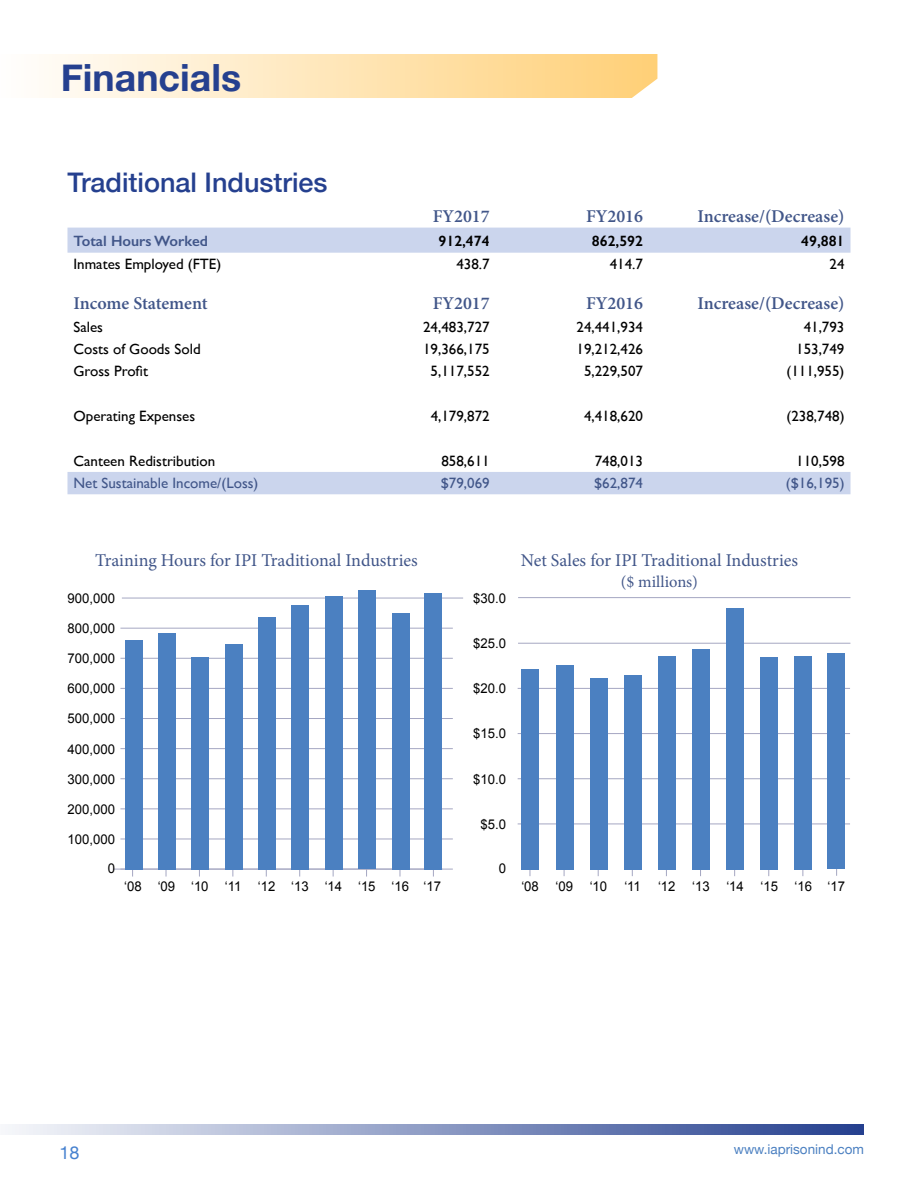
<style>
.page{position:relative;width:918px;height:1188px;background:#fff}
.page>*{position:absolute;margin:0;border:0;box-sizing:border-box;transform-origin:0 0}
.t1{font:700 37.5px "Helvetica Neue";color:#25408f}
.t2{font:500 27px "Helvetica Neue";color:#25408f}
.t3{font:600 18px "Minion Pro";color:#415689}
.t4{font:18px "Minion Pro";color:#415689}
.t5{font:18px "Helvetica Neue";color:#4681cf}
.t6{font:16.5px "Minion Pro";color:#415689}
.t7{font:15px "Gill Sans";color:#000}
.t8{font:15px "Gill Sans";color:#415689}
.t9{font:600 15px "Gill Sans";color:#000}
.t10{font:600 15px "Gill Sans";color:#415689}
.t11{font:13.5px "Arial";color:#000}
.t12{font:13.5px "Helvetica Neue";color:#4b80c1}
</style>
<div class="page">
<svg style="left:8px;top:1124px;width:856px;height:10px;background:#8c9ac3"></svg>
<hr style="left:518px;top:643px;width:332px;height:1px;background:#a5a7c2">
<svg style="left:68px;top:228px;width:782px;height:266px"></svg>
<hr style="left:122px;top:598px;width:341px;height:1px;background:#a5a7c2">
<hr style="left:518px;top:597px;width:333px;height:1px;background:#a5a7c2">
<hr style="left:120px;top:628px;width:333px;height:1px;background:#a5a7c2">
<hr style="left:518px;top:688px;width:332px;height:1px;background:#a5a7c2">
<hr style="left:120px;top:658px;width:333px;height:1px;background:#a5a7c2">
<hr style="left:120px;top:688px;width:333px;height:1px;background:#a5a7c2">
<hr style="left:518px;top:733px;width:332px;height:1px;background:#a5a7c2">
<hr style="left:120px;top:718px;width:333px;height:1px;background:#a5a7c2">
<hr style="left:120px;top:748px;width:333px;height:1px;background:#a5a7c2">
<hr style="left:518px;top:778px;width:332px;height:1px;background:#a5a7c2">
<hr style="left:120px;top:778px;width:333px;height:1px;background:#a5a7c2">
<hr style="left:120px;top:808px;width:333px;height:1px;background:#a5a7c2">
<hr style="left:518px;top:824px;width:332px;height:1px;background:#a5a7c2">
<hr style="left:120px;top:839px;width:333px;height:1px;background:#a5a7c2">
<hr style="left:120px;top:869px;width:333px;height:1px;background:#a5a7c2">
<hr style="left:113px;top:869px;width:329px;height:1px;background:#a5a7c2">
<div style="left:125px;top:640px;width:17px;height:229px;background:#4b80c1"></div>
<div style="left:522px;top:669px;width:17px;height:200px;background:#4b80c1"></div>
<div style="left:158px;top:633px;width:18px;height:236px;background:#4b80c1"></div>
<div style="left:556px;top:665px;width:17px;height:204px;background:#4b80c1"></div>
<div style="left:192px;top:657px;width:17px;height:212px;background:#4b80c1"></div>
<div style="left:590px;top:678px;width:17px;height:191px;background:#4b80c1"></div>
<div style="left:225px;top:644px;width:18px;height:225px;background:#4b80c1"></div>
<div style="left:624px;top:675px;width:17px;height:194px;background:#4b80c1"></div>
<div style="left:258px;top:617px;width:18px;height:252px;background:#4b80c1"></div>
<div style="left:658px;top:656px;width:18px;height:213px;background:#4b80c1"></div>
<div style="left:292px;top:605px;width:17px;height:264px;background:#4b80c1"></div>
<div style="left:692px;top:649px;width:18px;height:220px;background:#4b80c1"></div>
<div style="left:325px;top:596px;width:18px;height:273px;background:#4b80c1"></div>
<div style="left:726px;top:608px;width:18px;height:261px;background:#4b80c1"></div>
<div style="left:358px;top:591px;width:18px;height:278px;background:#4b80c1"></div>
<div style="left:760px;top:657px;width:18px;height:212px;background:#4b80c1"></div>
<div style="left:794px;top:656px;width:18px;height:213px;background:#4b80c1"></div>
<div style="left:392px;top:613px;width:17px;height:256px;background:#4b80c1"></div>
<div style="left:425px;top:593px;width:17px;height:276px;background:#4b80c1"></div>
<div style="left:827px;top:653px;width:18px;height:216px;background:#4b80c1"></div>
<svg style="left:44px;top:54px;width:613px;height:44px;background:#ffe5b6"></svg>
<h1 class="t1" style="left:61px;top:48px;width:182px">Financials</h1>
<h2 class="t2" style="left:68px;top:161px;width:262px">Traditional Industries</h2>
<p class="t3" style="left:433px;top:203px;width:58px">FY2017</p>
<p class="t3" style="left:586px;top:203px;width:58px">FY2016</p>
<p class="t3" style="left:697px;top:203px;width:149px">Increase/(Decrease)</p>
<p class="t10" style="left:74px;top:231px;width:136px">Total Hours Worked</p>
<p class="t9" style="left:439px;top:231px;width:53px">912,474</p>
<p class="t9" style="left:592px;top:231px;width:53px">862,592</p>
<p class="t9" style="left:801px;top:231px;width:45px">49,881</p>
<p class="t7" style="left:74px;top:255px;width:149px">Inmates Employed (FTE)</p>
<p class="t7" style="left:456px;top:255px;width:35px">438.7</p>
<p class="t7" style="left:610px;top:255px;width:35px">414.7</p>
<p class="t7" style="left:830px;top:255px;width:16px">24</p>
<p class="t3" style="left:74px;top:291px;width:136px">Income Statement</p>
<p class="t3" style="left:433px;top:291px;width:58px">FY2017</p>
<p class="t3" style="left:586px;top:291px;width:58px">FY2016</p>
<p class="t3" style="left:697px;top:291px;width:149px">Increase/(Decrease)</p>
<p class="t7" style="left:74px;top:318px;width:31px">Sales</p>
<p class="t7" style="left:423px;top:318px;width:68px">24,483,727</p>
<p class="t7" style="left:577px;top:318px;width:68px">24,441,934</p>
<p class="t7" style="left:804px;top:318px;width:42px">41,793</p>
<p class="t7" style="left:74px;top:340px;width:129px">Costs of Goods Sold</p>
<p class="t7" style="left:423px;top:340px;width:68px">19,366,175</p>
<p class="t7" style="left:577px;top:340px;width:68px">19,212,426</p>
<p class="t7" style="left:796px;top:340px;width:50px">153,749</p>
<p class="t7" style="left:74px;top:363px;width:76px">Gross Profit</p>
<p class="t7" style="left:431px;top:363px;width:61px">5,117,552</p>
<p class="t7" style="left:584px;top:363px;width:61px">5,229,507</p>
<p class="t7" style="left:787px;top:363px;width:59px">(111,955)</p>
<p class="t7" style="left:74px;top:407px;width:123px">Operating Expenses</p>
<p class="t7" style="left:431px;top:407px;width:61px">4,179,872</p>
<p class="t7" style="left:584px;top:407px;width:61px">4,418,620</p>
<p class="t7" style="left:787px;top:407px;width:59px">(238,748)</p>
<p class="t7" style="left:74px;top:452px;width:143px">Canteen Redistribution</p>
<p class="t7" style="left:441px;top:452px;width:50px">858,611</p>
<p class="t7" style="left:595px;top:452px;width:50px">748,013</p>
<p class="t7" style="left:796px;top:452px;width:50px">110,598</p>
<p class="t8" style="left:74px;top:474px;width:186px">Net Sustainable Income/(Loss)</p>
<p class="t8" style="left:441px;top:474px;width:50px">$79,069</p>
<p class="t8" style="left:594px;top:474px;width:50px">$62,874</p>
<p class="t8" style="left:786px;top:474px;width:60px">($16,195)</p>
<p class="t4" style="left:95px;top:548px;width:324px">Training Hours for IPI Traditional Industries</p>
<p class="t11" style="left:68px;top:589px;width:49px">900,000</p>
<p class="t11" style="left:473px;top:589px;width:34px">$30.0</p>
<p class="t11" style="left:68px;top:619px;width:49px">800,000</p>
<p class="t11" style="left:68px;top:649px;width:49px">700,000</p>
<p class="t11" style="left:68px;top:680px;width:49px">600,000</p>
<p class="t11" style="left:473px;top:680px;width:34px">$20.0</p>
<p class="t11" style="left:68px;top:710px;width:49px">500,000</p>
<p class="t11" style="left:473px;top:725px;width:34px">$15.0</p>
<p class="t11" style="left:68px;top:740px;width:49px">400,000</p>
<p class="t11" style="left:68px;top:770px;width:49px">300,000</p>
<p class="t11" style="left:473px;top:770px;width:34px">$10.0</p>
<p class="t11" style="left:68px;top:800px;width:49px">200,000</p>
<p class="t11" style="left:68px;top:831px;width:49px">100,000</p>
<p class="t11" style="left:473px;top:634px;width:34px">$25.0</p>
<p class="t11" style="left:481px;top:816px;width:27px">$5.0</p>
<p class="t4" style="left:521px;top:548px;width:279px">Net Sales for IPI Traditional Industries</p>
<p class="t6" style="left:621px;top:571px;width:79px">($ millions)</p>
<p class="t11" style="left:108px;top:859px;width:9px">0</p>
<p class="t11" style="left:499px;top:859px;width:9px">0</p>
<p class="t11" style="left:124px;top:877px;width:286px">‘08 ‘09 ‘10 ‘11 ‘12 ‘13 ‘14 ‘15 ‘16</p>
<p class="t11" style="left:521px;top:877px;width:87px">‘08 ‘09 ‘10</p>
<p class="t11" style="left:624px;top:877px;width:18px">‘11</p>
<p class="t11" style="left:658px;top:877px;width:156px">‘12 ‘13 ‘14 ‘15 ‘16</p>
<p class="t11" style="left:424px;top:877px;width:19px">‘17</p>
<p class="t11" style="left:827px;top:877px;width:19px">‘17</p>
<p class="t5" style="left:59px;top:1139px;width:22px">18</p>
<p class="t12" style="left:734px;top:1139px;width:132px">www.iaprisonind.com</p>
</div>
